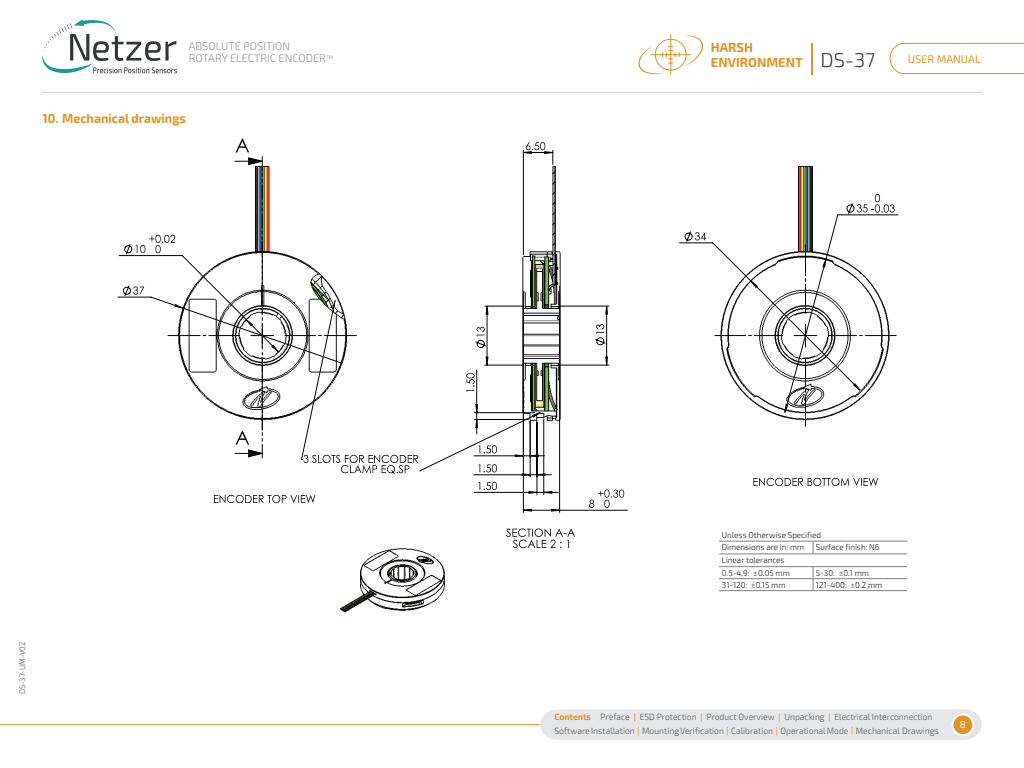
<style>
.page{position:relative;width:1024px;height:768px;background:#fff}
.page>*{position:absolute;margin:0;border:0;box-sizing:border-box;transform-origin:0 0}
.t1{font:300 20px "Exo 2";color:#3e3e3f}
.TITLE_text{font:700 13px "Exo 2";color:#e29424;scale:.95 1}
.TITLE_text-2{font:700 13px/15px "Exo 2";color:#e29424}
.t2{font:300 11px/12px "Exo 2";color:#939598}
.t3{font:11px "Exo 2";color:#e29424}
.t4{font:10px "Exo 2";color:#fff}
.t5{font:300 9px/14px "Exo 2";color:#57585a;scale:.95 1}
.Text_Table{font:300 8.5px "Exo 2";color:#231f20;scale:.95 1}
.t6{font:300 8px "Exo 2";color:#57585a;scale:.95 1}
.s1{font-weight:700;color:#e29424}
.s2{font-weight:500;color:#e29424}
</style>
<div class="page">
<div style="left:540px;top:709px;width:442px;height:31px;background:#e6e7e9"></div>
<div style="left:953px;top:715px;width:20px;height:20px;background:#e29424;border-radius:50%"></div>
<div style="left:952px;top:714px;width:22px;height:22px;border:2px solid #fff;border-radius:50%"></div>
<hr style="left:0;top:724px;width:540px;height:1px;background:#e29424">
<hr style="left:43px;top:92px;width:939px;height:1px;background:#d1d2d4">
<svg style="left:889px;top:42px;width:135px;height:33px"></svg>
<hr style="left:812px;top:43px;width:1px;height:31px;background:#e29424">
<hr style="left:670px;top:35px;width:1px;height:40px;background:#e29424">
<svg style="left:638px;top:35px;width:65px;height:39px"></svg>
<svg style="left:42px;top:19px;width:135px;height:54px"></svg>
<img style="left:340px;top:548px;width:105px;height:65px">
<img style="left:522px;top:153px;width:39px;height:279px">
<img style="left:771px;top:166px;width:128px;height:261px">
<svg style="left:478px;top:482px;width:19px;height:8px"></svg>
<svg style="left:479px;top:471px;width:18px;height:1px"></svg>
<svg style="left:589px;top:489px;width:35px;height:19px"></svg>
<svg style="left:506px;top:528px;width:69px;height:20px"></svg>
<svg style="left:846px;top:194px;width:49px;height:20px"></svg>
<svg style="left:214px;top:495px;width:101px;height:8px"></svg>
<svg style="left:753px;top:478px;width:125px;height:8px"></svg>
<svg style="left:805px;top:413px;width:1px;height:13px"></svg>
<svg style="left:341px;top:471px;width:80px;height:3px"></svg>
<svg style="left:301px;top:434px;width:238px;height:37px"></svg>
<svg style="left:117px;top:214px;width:781px;height:199px"></svg>
<hr style="left:474px;top:456px;width:49px;height:1px;background:#040503">
<hr style="left:523px;top:293px;width:1px;height:219px;background:#040503">
<hr style="left:559px;top:293px;width:1px;height:219px;background:#040503">
<hr style="left:560px;top:510px;width:67px;height:1px;background:#040503">
<hr style="left:523px;top:150px;width:1px;height:105px;background:#040503">
<hr style="left:537px;top:422px;width:1px;height:73px;background:#040503">
<hr style="left:544px;top:419px;width:1px;height:76px;background:#040503">
<hr style="left:474px;top:492px;width:63px;height:1px;background:#040503">
<hr style="left:530px;top:421px;width:1px;height:56px;background:#040503">
<hr style="left:474px;top:475px;width:56px;height:1px;background:#040503">
<svg style="left:123px;top:138px;width:151px;height:320px"></svg>
<svg style="left:175px;top:259px;width:685px;height:153px"></svg>
<svg style="left:515px;top:454px;width:30px;height:3px"></svg>
<svg style="left:523px;top:509px;width:37px;height:3px"></svg>
<svg style="left:523px;top:142px;width:31px;height:22px"></svg>
<svg style="left:522px;top:473px;width:36px;height:21px"></svg>
<svg style="left:595px;top:306px;width:13px;height:60px"></svg>
<svg style="left:285px;top:171px;width:270px;height:263px"></svg>
<hr style="left:719px;top:554px;width:94px;height:1px;background:#808285">
<hr style="left:813px;top:554px;width:94px;height:1px;background:#808285">
<hr style="left:719px;top:541px;width:94px;height:1px;background:#808285">
<hr style="left:813px;top:541px;width:94px;height:1px;background:#808285">
<svg style="left:813px;top:541px;width:1px;height:13px"></svg>
<hr style="left:719px;top:566px;width:94px;height:1px;background:#808285">
<hr style="left:719px;top:578px;width:94px;height:1px;background:#808285">
<hr style="left:719px;top:590px;width:94px;height:1px;background:#808285">
<hr style="left:813px;top:566px;width:94px;height:1px;background:#808285">
<hr style="left:813px;top:578px;width:94px;height:1px;background:#808285">
<svg style="left:813px;top:567px;width:1px;height:23px"></svg>
<hr style="left:813px;top:590px;width:94px;height:1px;background:#808285">
<p class="t2" style="left:189px;top:41px;width:146px">ABSOLUTE POSITION<br>ROTARY ELECTRIC ENCODER<sup>TM</sup></p>
<p class="TITLE_text" style="left:43px;top:110px;width:153px">10. Mechanical drawings</p>
<p class="t6" style="left:18px;top:694px;width:57px;rotate:-90deg">DS-37-UM-V02</p>
<h2 class="TITLE_text-2" style="left:711px;top:41px;width:94px">HARSH<br>ENVIRONMENT</h2>
<h1 class="t1" style="left:821px;top:48px;width:56px">DS-37</h1>
<p class="t3" style="left:908px;top:52px;width:74px">USER MANUAL</p>
<p class="Text_Table" style="left:722px;top:530px;width:106px">Unless Otherwise Specified</p>
<p class="Text_Table" style="left:722px;top:543px;width:88px">Dimensions are in: mm</p>
<p class="Text_Table" style="left:816px;top:543px;width:68px">Surface finish: N6</p>
<p class="Text_Table" style="left:722px;top:555px;width:68px">Linear tolerances</p>
<p class="Text_Table" style="left:722px;top:568px;width:73px">0.5-4.9: ±0.05 mm</p>
<p class="Text_Table" style="left:816px;top:568px;width:57px">5-30: ±0.1 mm</p>
<p class="Text_Table" style="left:722px;top:580px;width:68px">31-120: ±0.15 mm</p>
<p class="Text_Table" style="left:816px;top:580px;width:71px">121-400: ±0.2 mm</p>
<p class="t5" style="left:554px;top:711px;width:406px"><span class="s1">Contents</span> Preface <span class="s2">|</span> ESD Protection <span class="s2">|</span> Product Overview <span class="s2">|</span> Unpacking <span class="s2">|</span> Electrical Interconnection<br>Software Installation <span class="s2">|</span> Mounting Verification <span class="s2">|</span> Calibration <span class="s2">|</span> Operational Mode <span class="s2">|</span> Mechanical Drawings</p>
<p class="t4" style="left:960px;top:718px;width:8px">8</p>
</div>
